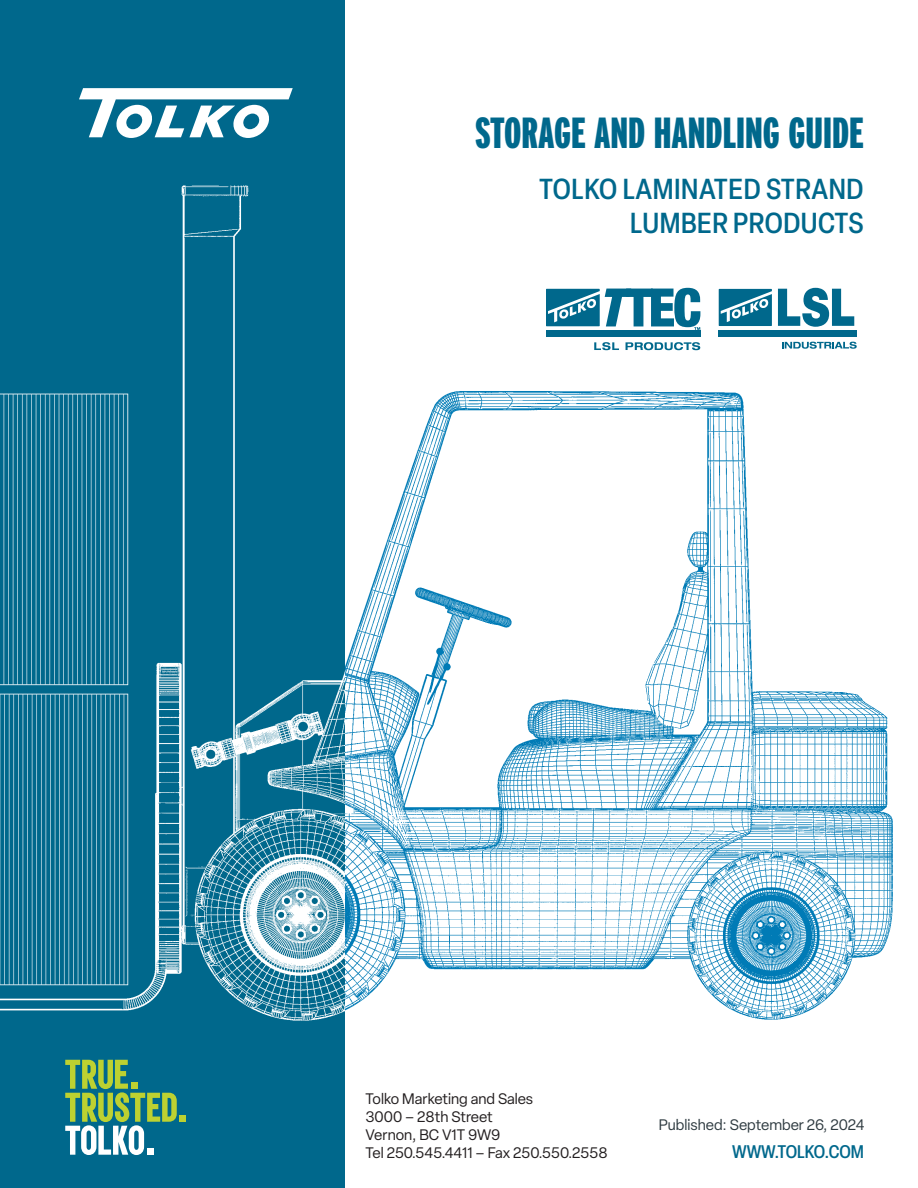
<style>
.page{position:relative;width:918px;height:1188px;background:#fff}
.page>*{position:absolute;margin:0;border:0;box-sizing:border-box;transform-origin:0 0}
.t1{font:900 43.5px "Interstate Compressed";color:#00688c}
.t2{font:500 condensed 28.5px/34.2px "Elza";letter-spacing:.02em;color:#00688c;text-align:right}
.t3{font:500 condensed 18px "Elza";color:#00688c}
.t4{font:15px "Elza";color:#231f20}
.t5{font:15px "Elza";color:#2f3b41}
</style>
<div class="page">
<img style="left:344px;top:160px;width:549px;height:888px">
<div style="left:546px;top:331px;width:155px;height:6px;background:#00688c"></div>
<svg style="left:594px;top:342px;width:25px;height:8px"></svg>
<svg style="left:626px;top:342px;width:74px;height:8px"></svg>
<svg style="left:546px;top:288px;width:154px;height:42px"></svg>
<svg style="left:0;top:0;width:344px;height:1188px;background:#157495"></svg>
<svg style="left:79px;top:88px;width:214px;height:50px"></svg>
<div style="left:180px;top:1115px;width:6px;height:7px;background:#bdd131"></div>
<svg style="left:65px;top:1060px;width:112px;height:95px;background:#589a80"></svg>
<div style="left:147px;top:1148px;width:7px;height:7px;background:#fff"></div>
<svg style="left:782px;top:342px;width:75px;height:7px"></svg>
<svg style="left:719px;top:289px;width:53px;height:37px;background:#2f84a1"></svg>
<div style="left:719px;top:330px;width:138px;height:7px;background:#00688c"></div>
<svg style="left:778px;top:288px;width:76px;height:39px"></svg>
<p class="t1" style="left:475px;top:109px;width:390px">STORAGE AND HANDLING GUIDE</p>
<p class="t2" style="left:539px;top:171px;width:326px">TOLKO LAMINATED STRAND<br>LUMBER PRODUCTS</p>
<p class="t4" style="left:366px;top:1088px;width:169px">Tolko Marketing and Sales</p>
<p class="t4" style="left:366px;top:1106px;width:129px">3000 – 28th Street</p>
<p class="t4" style="left:366px;top:1124px;width:136px">Vernon, BC V1T 9W9</p>
<p class="t4" style="left:366px;top:1142px;width:244px">Tel 250.545.4411 – Fax 250.550.2558</p>
<p class="t5" style="left:659px;top:1115px;width:207px">Published: September 26, 2024</p>
<p class="t3" style="left:732px;top:1140px;width:133px">WWW.TOLKO.COM</p>
</div>
